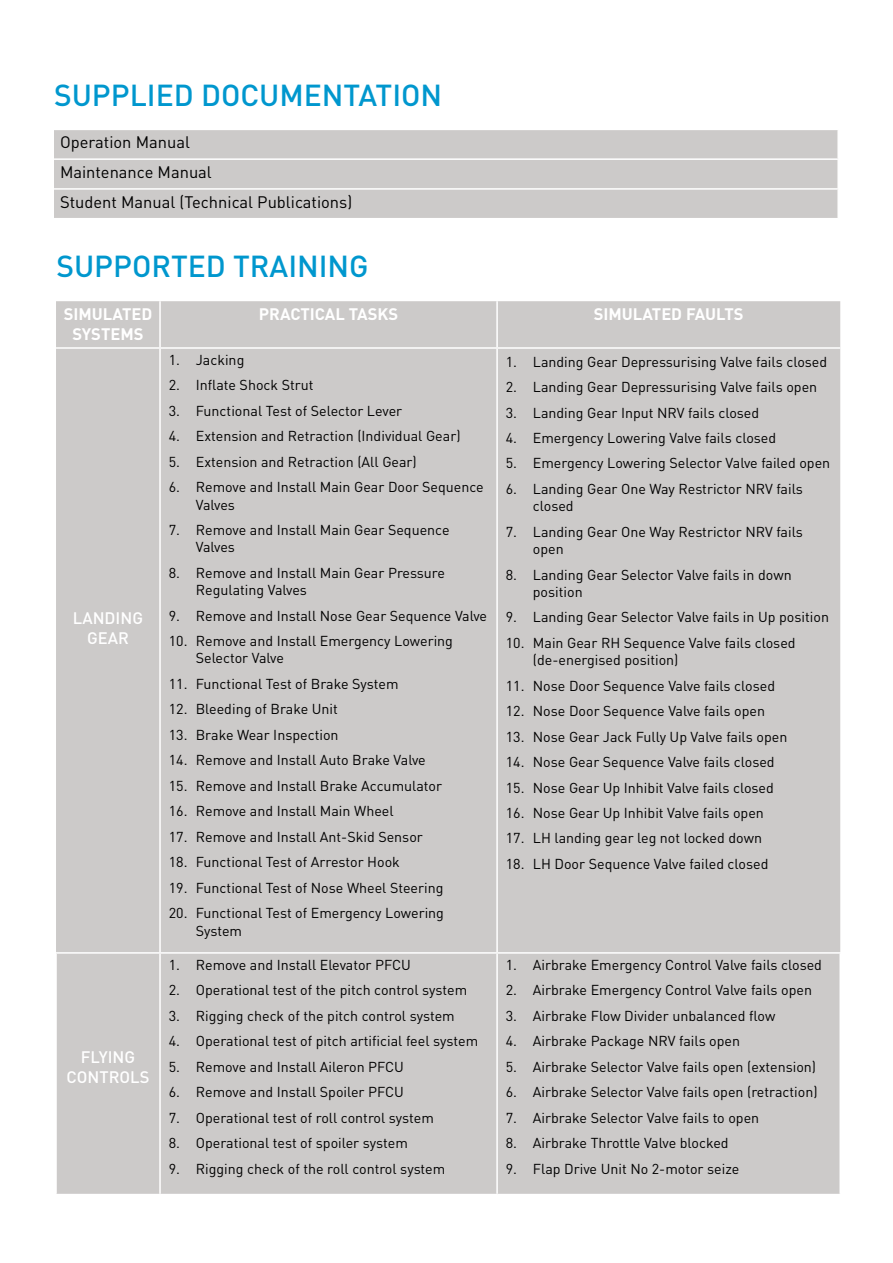
<style>
.page{position:relative;width:893px;height:1263px;background:#fff}
.page>*{position:absolute;margin:0;border:0;box-sizing:border-box;transform-origin:0 0}
.t1{font:500 30px "DINOT";color:#0097ce}
.t2{font:16.5px/29.7px "DINOT";color:#000}
.t3{font:700 16.5px/19.8px "DINOT";color:#fff;text-align:center}
.t4{font:500 16.5px/19.8px "DINOT";color:#fff;text-align:center}
.t5{font:14.25px/17.2px "DINOT";color:#000}
</style>
<div class="page">
<div style="left:54px;top:130px;width:783px;height:88px;background:#cccac9"></div>
<hr style="left:54px;top:158px;width:785px;height:2px;background:#fff">
<hr style="left:54px;top:188px;width:785px;height:2px;background:#fff">
<div style="left:56px;top:301px;width:784px;height:893px;background:#cccac9"></div>
<hr style="left:159px;top:301px;width:2px;height:46px;background:#fff">
<hr style="left:496px;top:301px;width:2px;height:46px;background:#fff">
<hr style="left:56px;top:347px;width:104px;height:2px;background:#fff">
<hr style="left:160px;top:347px;width:337px;height:2px;background:#fff">
<hr style="left:159px;top:349px;width:2px;height:603px;background:#fff">
<hr style="left:497px;top:347px;width:343px;height:2px;background:#fff">
<hr style="left:496px;top:349px;width:2px;height:603px;background:#fff">
<hr style="left:55px;top:952px;width:105px;height:2px;background:#fff">
<hr style="left:160px;top:952px;width:337px;height:2px;background:#fff">
<hr style="left:159px;top:954px;width:2px;height:240px;background:#fff">
<hr style="left:497px;top:952px;width:344px;height:2px;background:#fff">
<hr style="left:496px;top:954px;width:2px;height:240px;background:#fff">
<hr style="left:55px;top:954px;width:2px;height:240px;background:#fff">
<hr style="left:839px;top:954px;width:2px;height:240px;background:#fff">
<h1 class="t1" style="left:54px;top:75px;width:390px">SUPPLIED DOCUMENTATION</h1>
<p class="t2" style="left:60px;top:126px;width:294px">Operation Manual<br>Maintenance Manual<br>Student Manual (Technical Publications)</p>
<h1 class="t1" style="left:56px;top:246px;width:314px">SUPPORTED TRAINING</h1>
<p class="t3" style="left:64px;top:303px;width:90px">SIMULATED<br>SYSTEMS</p>
<p class="t3" style="left:259px;top:303px;width:141px">PRACTICAL TASKS</p>
<p class="t3" style="left:594px;top:303px;width:151px">SIMULATED FAULTS</p>
<p class="t4" style="left:73px;top:607px;width:72px">LANDING<br>GEAR</p>
<p class="t4" style="left:67px;top:1046px;width:84px">FLYING<br>CONTROLS</p>
<p class="t5" style="left:169px;top:350px;width:77px">1. Jacking</p>
<p class="t5" style="left:169px;top:376px;width:146px">2. Inflate Shock Strut</p>
<p class="t5" style="left:169px;top:401px;width:235px">3. Functional Test of Selector Lever</p>
<p class="t5" style="left:169px;top:427px;width:293px">4. Extension and Retraction (Individual Gear)</p>
<p class="t5" style="left:169px;top:452px;width:250px">5. Extension and Retraction (All Gear)</p>
<p class="t5" style="left:196px;top:478px;width:290px;text-indent:-27px">6. Remove and Install Main Gear Door Sequence<br>Valves</p>
<p class="t5" style="left:196px;top:521px;width:255px;text-indent:-27px">7. Remove and Install Main Gear Sequence<br>Valves</p>
<p class="t5" style="left:196px;top:563px;width:251px;text-indent:-27px">8. Remove and Install Main Gear Pressure<br>Regulating Valves</p>
<p class="t5" style="left:169px;top:606px;width:320px">9. Remove and Install Nose Gear Sequence Valve</p>
<p class="t5" style="left:196px;top:632px;width:259px;text-indent:-27px">10. Remove and Install Emergency Lowering<br>Selector Valve</p>
<p class="t5" style="left:169px;top:674px;width:231px">11. Functional Test of Brake System</p>
<p class="t5" style="left:169px;top:700px;width:171px">12. Bleeding of Brake Unit</p>
<p class="t5" style="left:169px;top:725px;width:171px">13. Brake Wear Inspection</p>
<p class="t5" style="left:169px;top:751px;width:258px">14. Remove and Install Auto Brake Valve</p>
<p class="t5" style="left:169px;top:776px;width:275px">15. Remove and Install Brake Accumulator</p>
<p class="t5" style="left:169px;top:802px;width:226px">16. Remove and Install Main Wheel</p>
<p class="t5" style="left:169px;top:827px;width:256px">17. Remove and Install Ant-Skid Sensor</p>
<p class="t5" style="left:169px;top:853px;width:233px">18. Functional Test of Arrestor Hook</p>
<p class="t5" style="left:169px;top:878px;width:276px">19. Functional Test of Nose Wheel Steering</p>
<p class="t5" style="left:196px;top:904px;width:250px;text-indent:-27px">20. Functional Test of Emergency Lowering<br>System</p>
<p class="t5" style="left:169px;top:955px;width:244px">1. Remove and Install Elevator PFCU</p>
<p class="t5" style="left:169px;top:981px;width:300px">2. Operational test of the pitch control system</p>
<p class="t5" style="left:169px;top:1006px;width:287px">3. Rigging check of the pitch control system</p>
<p class="t5" style="left:169px;top:1032px;width:311px">4. Operational test of pitch artificial feel system</p>
<p class="t5" style="left:169px;top:1057px;width:237px">5. Remove and Install Aileron PFCU</p>
<p class="t5" style="left:169px;top:1083px;width:237px">6. Remove and Install Spoiler PFCU</p>
<p class="t5" style="left:169px;top:1108px;width:267px">7. Operational test of roll control system</p>
<p class="t5" style="left:169px;top:1134px;width:241px">8. Operational test of spoiler system</p>
<p class="t5" style="left:169px;top:1159px;width:278px">9. Rigging check of the roll control system</p>
<p class="t5" style="left:506px;top:352px;width:323px">1. Landing Gear Depressurising Valve fails closed</p>
<p class="t5" style="left:506px;top:378px;width:313px">2. Landing Gear Depressurising Valve fails open</p>
<p class="t5" style="left:506px;top:403px;width:255px">3. Landing Gear Input NRV fails closed</p>
<p class="t5" style="left:506px;top:429px;width:272px">4. Emergency Lowering Valve fails closed</p>
<p class="t5" style="left:506px;top:454px;width:326px">5. Emergency Lowering Selector Valve failed open</p>
<p class="t5" style="left:533px;top:480px;width:272px;text-indent:-27px">6. Landing Gear One Way Restrictor NRV fails closed</p>
<p class="t5" style="left:533px;top:522px;width:272px;text-indent:-27px">7. Landing Gear One Way Restrictor NRV fails open</p>
<p class="t5" style="left:533px;top:565px;width:260px;text-indent:-27px">8. Landing Gear Selector Valve fails in down position</p>
<p class="t5" style="left:506px;top:608px;width:325px">9. Landing Gear Selector Valve fails in Up position</p>
<p class="t5" style="left:533px;top:633px;width:264px;text-indent:-27px">10. Main Gear RH Sequence Valve fails closed (de-energised position)</p>
<p class="t5" style="left:506px;top:676px;width:271px">11. Nose Door Sequence Valve fails closed</p>
<p class="t5" style="left:506px;top:702px;width:261px">12. Nose Door Sequence Valve fails open</p>
<p class="t5" style="left:506px;top:727px;width:283px">13. Nose Gear Jack Fully Up Valve fails open</p>
<p class="t5" style="left:506px;top:753px;width:270px">14. Nose Gear Sequence Valve fails closed</p>
<p class="t5" style="left:506px;top:778px;width:270px">15. Nose Gear Up Inhibit Valve fails closed</p>
<p class="t5" style="left:506px;top:804px;width:260px">16. Nose Gear Up Inhibit Valve fails open</p>
<p class="t5" style="left:506px;top:829px;width:258px">17. LH landing gear leg not locked down</p>
<p class="t5" style="left:506px;top:855px;width:264px">18. LH Door Sequence Valve failed closed</p>
<p class="t5" style="left:506px;top:955px;width:318px">1. Airbrake Emergency Control Valve fails closed</p>
<p class="t5" style="left:506px;top:981px;width:308px">2. Airbrake Emergency Control Valve fails open</p>
<p class="t5" style="left:506px;top:1006px;width:271px">3. Airbrake Flow Divider unbalanced flow</p>
<p class="t5" style="left:506px;top:1032px;width:236px">4. Airbrake Package NRV fails open</p>
<p class="t5" style="left:506px;top:1057px;width:312px">5. Airbrake Selector Valve fails open (extension)</p>
<p class="t5" style="left:506px;top:1083px;width:313px">6. Airbrake Selector Valve fails open (retraction)</p>
<p class="t5" style="left:506px;top:1108px;width:255px">7. Airbrake Selector Valve fails to open</p>
<p class="t5" style="left:506px;top:1134px;width:224px">8. Airbrake Throttle Valve blocked</p>
<p class="t5" style="left:506px;top:1159px;width:235px">9. Flap Drive Unit No 2-motor seize</p>
</div>
